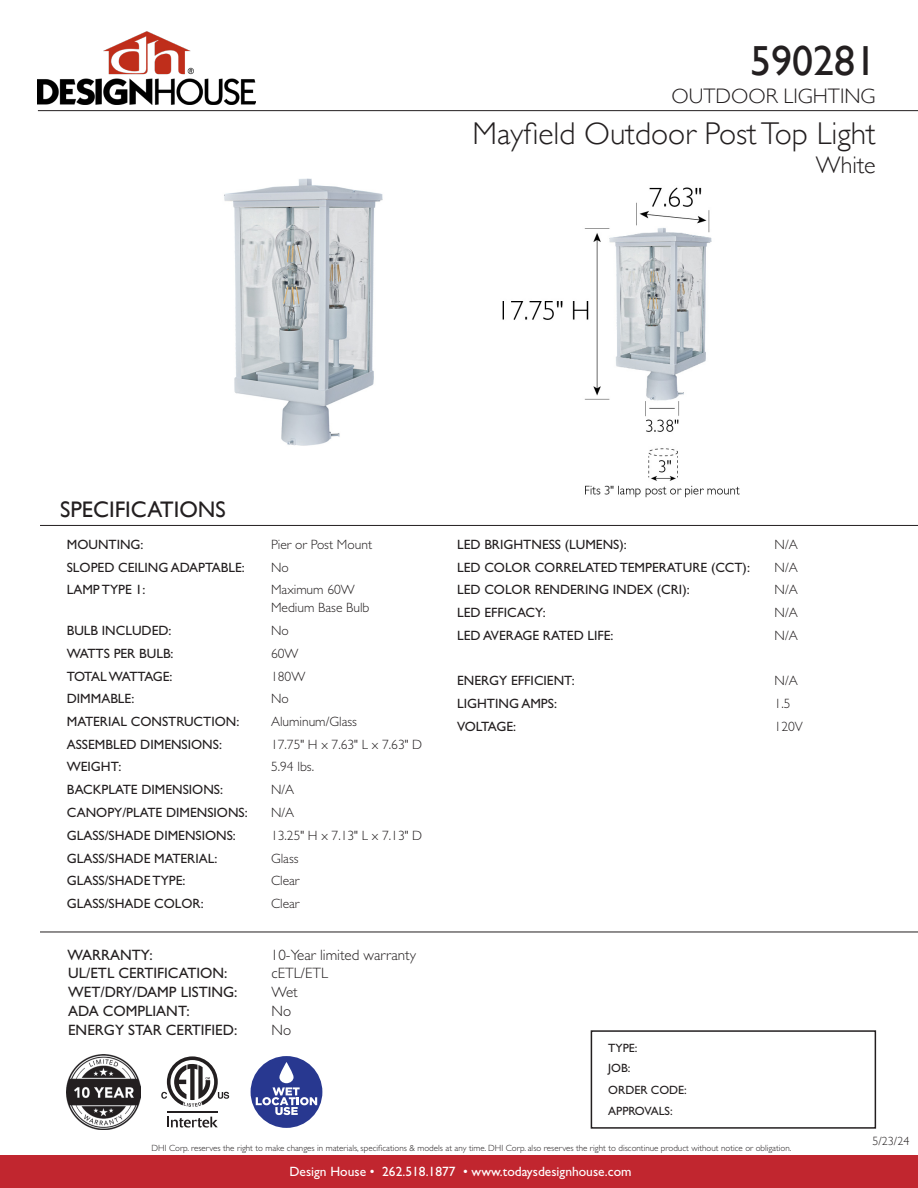
<style>
.page{position:relative;width:918px;height:1188px;background:#fff}
.page>*{position:absolute;margin:0;border:0;box-sizing:border-box;transform-origin:0 0}
.t1{font:42px "Gill Sans";color:#231f20}
.t2{font:300 31.5px "Gill Sans";color:#231f20}
.t3{font:300 24px "Gill Sans";color:#231f20}
.t4{font:22.5px "Gill Sans";color:#231f20}
.t5{font:300 21px "Gill Sans";color:#231f20}
.t6{font:15px "Gill Sans Std";color:#231f20}
.t7{font:300 15px "Gill Sans Std";color:#231f20}
.t8{font:13.5px "Gill Sans Std";color:#231f20}
.t9{font:300 13.5px/18px "Gill Sans Std";color:#231f20}
.t10{font:13.5px "Gill Sans Std";color:#fff}
.t11{font:13.5px "Gill Sans Std";letter-spacing:-.065em;color:#231f20}
.t12{font:13.5px "Gill Sans Std";letter-spacing:-.04em;color:#231f20}
.t13{font:12px "Gill Sans Std";color:#231f20}
.t14{font:300 12px "Gill Sans";color:#231f20}
.t15{font:300 9px "Gill Sans Std";color:#231f20}
</style>
<div class="page">
<div style="left:0;top:1156px;width:918px;height:32px;background:#c1262f"></div>
<img style="left:38px;top:32px;width:217px;height:73px">
<div style="left:591px;top:1030px;width:285px;height:99px;border:2px solid #231f20"></div>
<hr style="left:38px;top:110px;width:880px;height:1px;background:#231f20">
<hr style="left:40px;top:525px;width:878px;height:1px;background:#231f20">
<img style="left:67px;top:1055px;width:74px;height:74px">
<img style="left:224px;top:178px;width:159px;height:268px">
<img style="left:502px;top:187px;width:238px;height:311px">
<hr style="left:40px;top:932px;width:878px;height:1px;background:#231f20">
<div style="left:251px;top:1056px;width:71px;height:72px;background:#283890;border-radius:50%"></div>
<svg style="left:256px;top:1062px;width:61px;height:53px"></svg>
<svg style="left:167px;top:1117px;width:51px;height:11px"></svg>
<hr style="left:167px;top:1111px;width:51px;height:1px;background:#231f20">
<svg style="left:161px;top:1056px;width:68px;height:51px"></svg>
<p class="t1" style="left:750px;top:36px;width:127px">590281</p>
<p class="t5" style="left:672px;top:79px;width:206px">OUTDOOR LIGHTING</p>
<p class="t2" style="left:473px;top:108px;width:405px">Mayfield Outdoor Post Top Light</p>
<p class="t3" style="left:816px;top:147px;width:61px">White</p>
<p class="t4" style="left:60px;top:496px;width:167px">SPECIFICATIONS</p>
<p class="t8" style="left:67px;top:537px;width:78px">MOUNTING:</p>
<p class="t9" style="left:271px;top:536px;width:103px">Pier or Post Mount</p>
<p class="t8" style="left:67px;top:559px;width:180px">SLOPED CEILING ADAPTABLE:</p>
<p class="t9" style="left:271px;top:558px;width:19px">No</p>
<p class="t8" style="left:67px;top:582px;width:80px">LAMP TYPE 1:</p>
<p class="t9" style="left:271px;top:581px;width:100px">Maximum 60W<br>Medium Base Bulb</p>
<p class="t8" style="left:67px;top:623px;width:106px">BULB INCLUDED:</p>
<p class="t9" style="left:271px;top:622px;width:19px">No</p>
<p class="t8" style="left:67px;top:646px;width:108px">WATTS PER BULB:</p>
<p class="t9" style="left:271px;top:644px;width:29px">60W</p>
<p class="t11" style="left:67px;top:668px;width:107px">TOTAL WATTAGE:</p>
<p class="t9" style="left:271px;top:667px;width:36px">180W</p>
<p class="t8" style="left:67px;top:691px;width:69px">DIMMABLE:</p>
<p class="t9" style="left:271px;top:690px;width:19px">No</p>
<p class="t8" style="left:67px;top:714px;width:174px">MATERIAL CONSTRUCTION:</p>
<p class="t9" style="left:271px;top:713px;width:87px">Aluminum/Glass</p>
<p class="t8" style="left:67px;top:736px;width:157px">ASSEMBLED DIMENSIONS:</p>
<p class="t9" style="left:271px;top:735px;width:153px">17.75" H x 7.63" L x 7.63" D</p>
<p class="t8" style="left:67px;top:759px;width:56px">WEIGHT:</p>
<p class="t9" style="left:271px;top:758px;width:44px">5.94 lbs.</p>
<p class="t8" style="left:67px;top:782px;width:158px">BACKPLATE DIMENSIONS:</p>
<p class="t9" style="left:271px;top:781px;width:25px">N/A</p>
<p class="t8" style="left:67px;top:805px;width:182px">CANOPY/PLATE DIMENSIONS:</p>
<p class="t9" style="left:271px;top:804px;width:25px">N/A</p>
<p class="t8" style="left:67px;top:828px;width:171px">GLASS/SHADE DIMENSIONS:</p>
<p class="t9" style="left:271px;top:826px;width:153px">13.25" H x 7.13" L x 7.13" D</p>
<p class="t8" style="left:67px;top:850px;width:152px">GLASS/SHADE MATERIAL:</p>
<p class="t9" style="left:271px;top:849px;width:29px">Glass</p>
<p class="t8" style="left:67px;top:873px;width:120px">GLASS/SHADE TYPE:</p>
<p class="t8" style="left:67px;top:896px;width:138px">GLASS/SHADE COLOR:</p>
<p class="t9" style="left:271px;top:895px;width:30px">Clear</p>
<p class="t9" style="left:271px;top:872px;width:30px">Clear</p>
<p class="t6" style="left:68px;top:946px;width:87px">WARRANTY:</p>
<p class="t6" style="left:68px;top:965px;width:161px">UL/ETL CERTIFICATION:</p>
<p class="t6" style="left:68px;top:984px;width:171px">WET/DRY/DAMP LISTING:</p>
<p class="t6" style="left:68px;top:1003px;width:123px">ADA COMPLIANT:</p>
<p class="t7" style="left:271px;top:946px;width:146px">10-Year limited warranty</p>
<p class="t7" style="left:272px;top:965px;width:58px">cETL/ETL</p>
<p class="t7" style="left:272px;top:984px;width:28px">Wet</p>
<p class="t7" style="left:272px;top:1003px;width:21px">No</p>
<p class="t6" style="left:68px;top:1022px;width:171px">ENERGY STAR CERTIFIED:</p>
<p class="t7" style="left:271px;top:1022px;width:21px">No</p>
<p class="t8" style="left:457px;top:537px;width:171px">LED BRIGHTNESS (LUMENS):</p>
<p class="t9" style="left:775px;top:536px;width:25px">N/A</p>
<p class="t8" style="left:457px;top:559px;width:294px">LED COLOR CORRELATED TEMPERATURE (CCT):</p>
<p class="t9" style="left:775px;top:558px;width:25px">N/A</p>
<p class="t8" style="left:457px;top:582px;width:234px">LED COLOR RENDERING INDEX (CRI):</p>
<p class="t9" style="left:775px;top:581px;width:25px">N/A</p>
<p class="t8" style="left:457px;top:605px;width:90px">LED EFFICACY:</p>
<p class="t9" style="left:775px;top:604px;width:25px">N/A</p>
<p class="t8" style="left:457px;top:628px;width:158px">LED AVERAGE RATED LIFE:</p>
<p class="t9" style="left:775px;top:626px;width:25px">N/A</p>
<p class="t8" style="left:457px;top:673px;width:119px">ENERGY EFFICIENT:</p>
<p class="t9" style="left:775px;top:672px;width:25px">N/A</p>
<p class="t8" style="left:457px;top:696px;width:101px">LIGHTING AMPS:</p>
<p class="t9" style="left:775px;top:695px;width:17px">1.5</p>
<p class="t12" style="left:457px;top:718px;width:60px">VOLTAGE:</p>
<p class="t9" style="left:775px;top:717px;width:30px">120V</p>
<p class="t13" style="left:608px;top:1041px;width:31px">TYPE:</p>
<p class="t13" style="left:608px;top:1061px;width:24px">JOB:</p>
<p class="t13" style="left:608px;top:1083px;width:80px">ORDER CODE:</p>
<p class="t13" style="left:608px;top:1104px;width:66px">APPROVALS:</p>
<p class="t15" style="left:152px;top:1143px;width:641px">DHI Corp. reserves the right to make changes in materials, specifications &amp; models at any time. DHI Corp. also reserves the right to discontinue product without notice or obligation.</p>
<p class="t10" style="left:289px;top:1164px;width:344px">Design House • 262.518.1877 • www.todaysdesignhouse.com</p>
<p class="t14" style="left:873px;top:1132px;width:38px">5/23/24</p>
</div>
